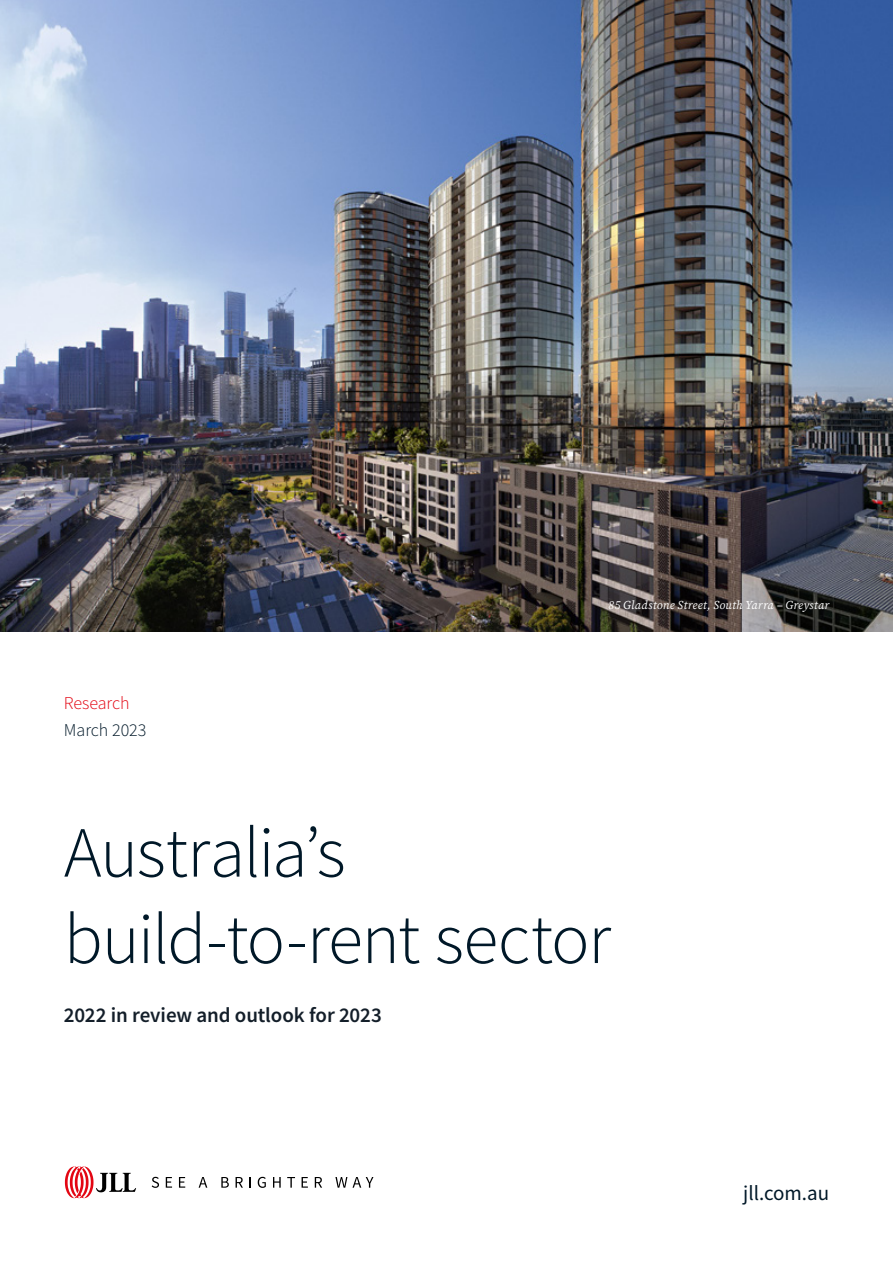
<style>
.page{position:relative;width:893px;height:1263px;background:#fff}
.page>*{position:absolute;margin:0;border:0;box-sizing:border-box;transform-origin:0 0}
.t1{font:300 72px/86.4px "Source Sans Pro";letter-spacing:-.025em;color:#001828}
.t2{font:600 21px "Source Sans Pro";letter-spacing:-.005em;color:#131e29}
.t3{font:21px "Source Sans Pro";color:#001828}
.t4{font:300 18px "Source Sans Pro";color:#001828}
.t5{font:300 18px "Source Sans Pro";color:#e30613}
.t6{font:italic 12px "Source Serif Pro";letter-spacing:.005em;color:#fff}
</style>
<div class="page">
<img style="left:0;top:0;width:893px;height:631px">
<svg style="left:65px;top:1166px;width:71px;height:32px"></svg>
<svg style="left:152px;top:1177px;width:7px;height:11px"></svg>
<svg style="left:166px;top:1177px;width:6px;height:11px"></svg>
<svg style="left:179px;top:1177px;width:6px;height:11px"></svg>
<svg style="left:199px;top:1177px;width:8px;height:11px"></svg>
<svg style="left:221px;top:1177px;width:8px;height:11px"></svg>
<svg style="left:236px;top:1177px;width:7px;height:11px"></svg>
<svg style="left:249px;top:1177px;width:2px;height:11px"></svg>
<svg style="left:258px;top:1177px;width:8px;height:11px"></svg>
<svg style="left:273px;top:1177px;width:8px;height:11px"></svg>
<svg style="left:287px;top:1177px;width:8px;height:11px"></svg>
<svg style="left:302px;top:1177px;width:6px;height:11px"></svg>
<svg style="left:315px;top:1177px;width:7px;height:11px"></svg>
<svg style="left:335px;top:1177px;width:38px;height:11px"></svg>
<h3 class="t5" style="left:64px;top:692px;width:67px">Research</h3>
<h3 class="t4" style="left:64px;top:719px;width:84px">March 2023</h3>
<p class="t6" style="left:608px;top:597px;width:222px">85 Gladstone Street, South Yarra – Greystar</p>
<h1 class="t1" style="left:64px;top:810px;width:549px">Australia’s build-to-rent sector</h1>
<h2 class="t2" style="left:64px;top:1001px;width:320px">2022 in review and outlook for 2023</h2>
<h2 class="t3" style="left:743px;top:1179px;width:88px">jll.com.au</h2>
</div>
